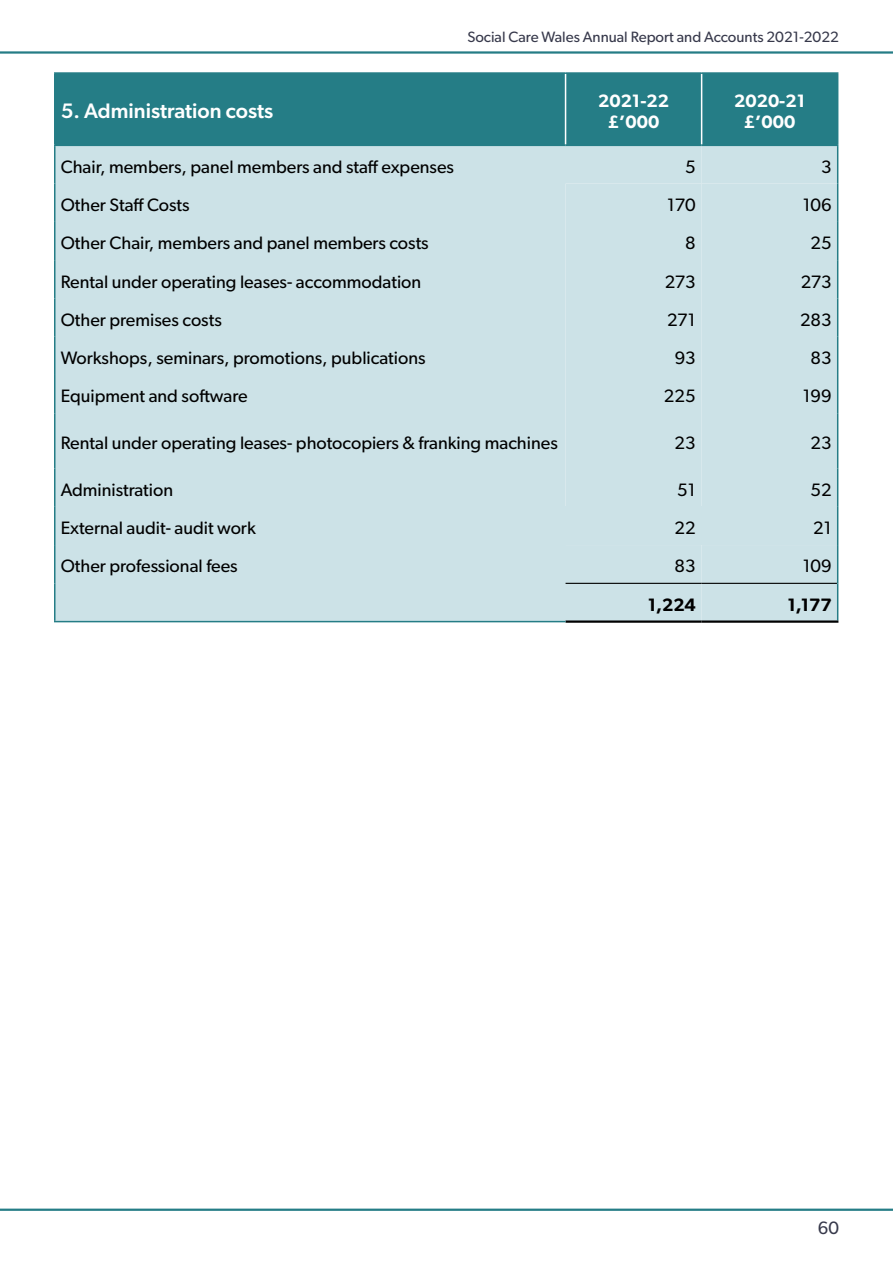
<style>
.page{position:relative;width:893px;height:1263px;background:#fff}
.page>*{position:absolute;margin:0;border:0;box-sizing:border-box;transform-origin:0 0}
.t1{font:500 21px "Gibson";color:#fff}
.t2{font:18px "Gibson";color:#000}
.t3{font:600 18px "Gibson";color:#fff}
.t4{font:600 18px "Gibson";color:#000}
.t5{font:18px "Gibson";color:#37394b}
.t6{font:15px "Gibson";color:#37394b}
</style>
<div class="page">
<hr style="left:0;top:51px;width:893px;height:3px;background:#257d86">
<hr style="left:0;top:1208px;width:893px;height:3px;background:#257d86">
<div style="left:56px;top:74px;width:781px;height:71px;background:#257d86"></div>
<div style="left:56px;top:146px;width:646px;height:475px;background:#cce2e7"></div>
<div style="left:702px;top:146px;width:135px;height:474px;background:#cce2e7"></div>
<div style="left:566px;top:184px;width:271px;height:323px;background:#cce2e7"></div>
<div style="left:566px;top:507px;width:136px;height:38px;background:#cce2e7"></div>
<div style="left:702px;top:507px;width:136px;height:38px;background:#cce2e7"></div>
<hr style="left:566px;top:583px;width:136px;height:1px;background:#000">
<hr style="left:702px;top:583px;width:135px;height:1px;background:#000">
<hr style="left:837px;top:583px;width:1px;height:37px;background:#257d86">
<hr style="left:566px;top:620px;width:136px;height:3px;background:#000">
<hr style="left:702px;top:620px;width:136px;height:3px;background:#000">
<hr style="left:565px;top:74px;width:1px;height:71px;background:#fff">
<hr style="left:701px;top:74px;width:1px;height:71px;background:#fff">
<hr style="left:837px;top:74px;width:1px;height:71px;background:#257d86">
<hr style="left:54px;top:145px;width:512px;height:1px;background:#257d86">
<hr style="left:837px;top:146px;width:1px;height:38px;background:#257d86">
<hr style="left:837px;top:184px;width:1px;height:38px;background:#257d86">
<hr style="left:837px;top:222px;width:1px;height:38px;background:#257d86">
<hr style="left:837px;top:260px;width:1px;height:38px;background:#257d86">
<hr style="left:837px;top:298px;width:1px;height:39px;background:#257d86">
<hr style="left:837px;top:337px;width:1px;height:38px;background:#257d86">
<hr style="left:837px;top:375px;width:1px;height:38px;background:#257d86">
<hr style="left:837px;top:413px;width:1px;height:55px;background:#257d86">
<hr style="left:837px;top:468px;width:1px;height:39px;background:#257d86">
<hr style="left:837px;top:507px;width:1px;height:38px;background:#257d86">
<hr style="left:837px;top:545px;width:1px;height:38px;background:#257d86">
<hr style="left:566px;top:145px;width:136px;height:1px;background:#257d86">
<hr style="left:702px;top:145px;width:136px;height:1px;background:#257d86">
<hr style="left:54px;top:72px;width:512px;height:2px;background:#257d86">
<hr style="left:54px;top:74px;width:2px;height:71px;background:#257d86">
<hr style="left:566px;top:72px;width:136px;height:2px;background:#257d86">
<hr style="left:702px;top:72px;width:136px;height:2px;background:#257d86">
<hr style="left:54px;top:146px;width:2px;height:38px;background:#257d86">
<hr style="left:54px;top:184px;width:2px;height:38px;background:#257d86">
<hr style="left:54px;top:222px;width:2px;height:38px;background:#257d86">
<hr style="left:54px;top:260px;width:2px;height:38px;background:#257d86">
<hr style="left:54px;top:298px;width:2px;height:39px;background:#257d86">
<hr style="left:54px;top:337px;width:2px;height:38px;background:#257d86">
<hr style="left:54px;top:375px;width:2px;height:38px;background:#257d86">
<hr style="left:54px;top:413px;width:2px;height:55px;background:#257d86">
<hr style="left:54px;top:468px;width:2px;height:39px;background:#257d86">
<hr style="left:54px;top:507px;width:2px;height:38px;background:#257d86">
<hr style="left:54px;top:545px;width:2px;height:38px;background:#257d86">
<hr style="left:54px;top:583px;width:2px;height:38px;background:#257d86">
<hr style="left:54px;top:621px;width:512px;height:1px;background:#257d86">
<p class="t1" style="left:61px;top:98px;width:214px">5. Administration costs</p>
<p class="t6" style="left:467px;top:28px;width:373px">Social Care Wales Annual Report and Accounts 2021-2022</p>
<p class="t3" style="left:598px;top:90px;width:72px">2021-22</p>
<p class="t3" style="left:608px;top:111px;width:53px">£’000</p>
<p class="t3" style="left:734px;top:90px;width:72px">2020-21</p>
<p class="t3" style="left:744px;top:111px;width:53px">£’000</p>
<p class="t2" style="left:61px;top:156px;width:395px">Chair, members, panel members and staff expenses</p>
<p class="t2" style="left:685px;top:156px;width:12px">5</p>
<p class="t2" style="left:821px;top:156px;width:12px">3</p>
<p class="t2" style="left:61px;top:194px;width:130px">Other Staff Costs</p>
<p class="t2" style="left:667px;top:194px;width:30px">170</p>
<p class="t2" style="left:803px;top:194px;width:30px">106</p>
<p class="t2" style="left:61px;top:232px;width:369px">Other Chair, members and panel members costs</p>
<p class="t2" style="left:685px;top:232px;width:12px">8</p>
<p class="t2" style="left:811px;top:232px;width:23px">25</p>
<p class="t2" style="left:61px;top:270px;width:362px">Rental under operating leases- accommodation</p>
<p class="t2" style="left:665px;top:270px;width:32px">273</p>
<p class="t2" style="left:801px;top:270px;width:32px">273</p>
<p class="t2" style="left:61px;top:309px;width:163px">Other premises costs</p>
<p class="t2" style="left:667px;top:309px;width:30px">271</p>
<p class="t2" style="left:800px;top:309px;width:33px">283</p>
<p class="t2" style="left:61px;top:347px;width:366px">Workshops, seminars, promotions, publications</p>
<p class="t2" style="left:675px;top:347px;width:22px">93</p>
<p class="t2" style="left:811px;top:347px;width:23px">83</p>
<p class="t2" style="left:61px;top:385px;width:188px">Equipment and software</p>
<p class="t2" style="left:664px;top:385px;width:33px">225</p>
<p class="t2" style="left:803px;top:385px;width:30px">199</p>
<p class="t2" style="left:61px;top:432px;width:498px">Rental under operating leases- photocopiers &amp; franking machines</p>
<p class="t2" style="left:674px;top:432px;width:23px">23</p>
<p class="t2" style="left:811px;top:432px;width:23px">23</p>
<p class="t2" style="left:61px;top:479px;width:114px">Administration</p>
<p class="t2" style="left:677px;top:479px;width:20px">51</p>
<p class="t2" style="left:811px;top:479px;width:23px">52</p>
<p class="t2" style="left:61px;top:517px;width:197px">External audit- audit work</p>
<p class="t2" style="left:674px;top:517px;width:23px">22</p>
<p class="t2" style="left:813px;top:517px;width:20px">21</p>
<p class="t2" style="left:61px;top:555px;width:179px">Other professional fees</p>
<p class="t2" style="left:674px;top:555px;width:23px">83</p>
<p class="t2" style="left:803px;top:555px;width:30px">109</p>
<p class="t4" style="left:648px;top:594px;width:49px">1,224</p>
<p class="t4" style="left:787px;top:594px;width:46px">1,177</p>
<p class="t5" style="left:818px;top:1217px;width:23px">60</p>
</div>
